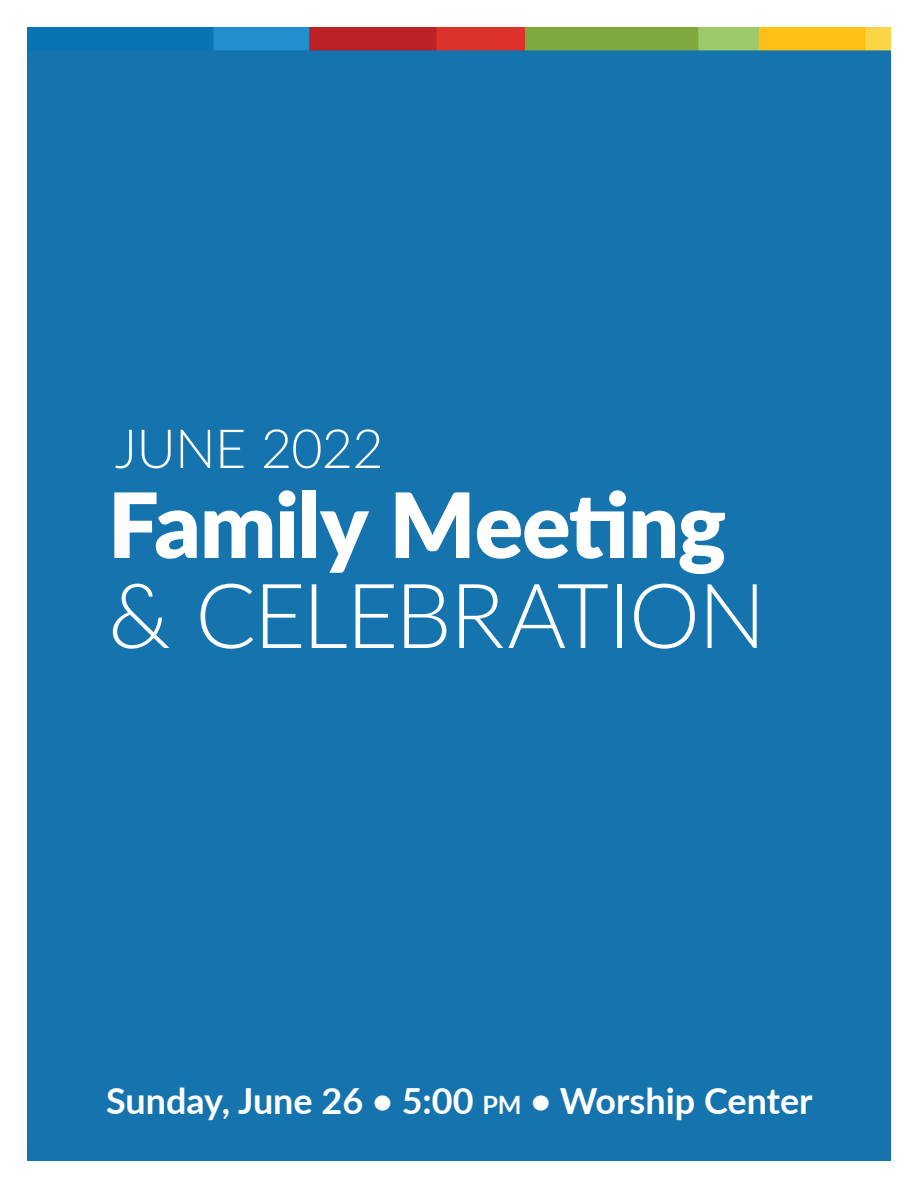
<style>
.page{position:relative;width:918px;height:1188px;background:#fff}
.page>*{position:absolute;margin:0;border:0;box-sizing:border-box;transform-origin:0 0}
.t1{font:900 90px "Lato";letter-spacing:-.015em;color:#fff}
.t2{font:300 90px "Lato";letter-spacing:-.02em;color:#fff}
.t3{font:300 54px "Lato";letter-spacing:-.015em;color:#fff}
.t4{font:700 36px "Lato";color:#fff}
.s1{font-size:25.2px}
</style>
<div class="page">
<div style="left:27px;top:27px;width:864px;height:1134px;background:#1573ae"></div>
<p class="t3" style="left:115px;top:411px;width:270px">JUNE 2022</p>
<p class="t1" style="left:108px;top:457px;width:620px">Family Meeting</p>
<p class="t2" style="left:108px;top:553px;width:660px">&amp; CELEBRATION</p>
<p class="t4" style="left:106px;top:1074px;width:708px">Sunday, June 26 • 5:00 <span class="s1">pm</span> • Worship Center</p>
</div>
